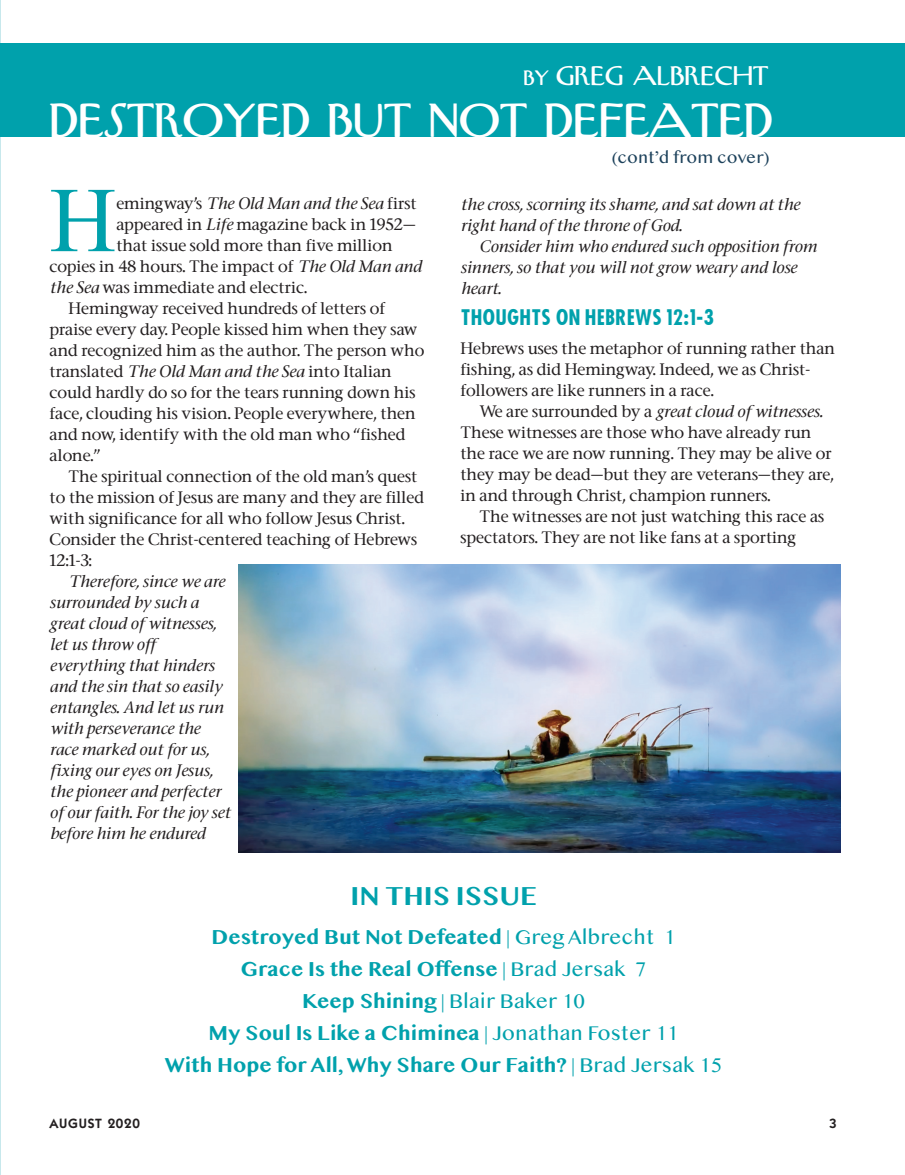
<style>
.page{position:relative;width:905px;height:1175px;background:#fff}
.page>*{position:absolute;margin:0;border:0;box-sizing:border-box;transform-origin:0 0}
.t1{font:92.55px "Times New Roman";color:#00a1ac}
.t2{font:48px "NY Irvin EMAC";color:#fff}
.t3{font:27px "NY Irvin EMAC";color:#fff}
.t4{font:700 27px "Myanmar MN";color:#00a1ac}
.t5{font:700 21px/32.1px "Myanmar MN";color:#00a1ac;text-align:center}
.t6{font:21px "Lao MN";color:#00a1ac}
.t7{font:700 21px "Futura Cond";color:#00a1ac}
.t8{font:500 15.75px/21px "Stone Serif";color:#231f20}
.t9{font:italic 500 15.75px/21px "Stone Serif";color:#231f20}
.t10{font:15px "Bangla MN";color:#1c415b}
.t11{font:600 13.5px "ITC Kabel Std";letter-spacing:.055em;color:#231f20}
.s1{font-size:21px}
.s2{font-style:normal}
.s3{font-style:italic}
.s4{font-family:"Lao MN";font-weight:400}
.s5{font-family:"Myanmar MN";font-weight:700}
</style>
<div class="page">
<hr style="left:0;top:0;width:1px;height:1174px;background:#c7e8ec">
<div style="left:0;top:44px;width:904px;height:93px;background:#00a1ac"></div>
<img style="left:238px;top:564px;width:602px;height:289px">
<h3 class="t3" style="left:523px;top:60px;width:246px"><span class="s1">BY</span> GREG ALBRECHT</h3>
<h2 class="t2" style="left:50px;top:92px;width:725px">DESTROYED BUT NOT DEFEATED</h2>
<h1 class="t1" style="left:50px;top:169px;width:68px">H</h1>
<p class="t9" style="left:116px;top:193px;width:302px"><span class="s2">emingway’s</span> The Old Man and the Sea <span class="s2">first</span></p>
<p class="t8" style="left:116px;top:214px;width:301px">appeared in <span class="s3">Life</span> magazine back in 1952—</p>
<p class="t8" style="left:116px;top:235px;width:278px">that issue sold more than five million</p>
<p class="t8" style="left:50px;top:256px;width:373px">copies in 48 hours. The impact of <span class="s3">The Old Man and</span></p>
<p class="t8" style="left:50px;top:277px;width:259px"><span class="s3">the Sea</span> was immediate and electric.</p>
<p class="t8" style="left:68px;top:298px;width:318px">Hemingway received hundreds of letters of</p>
<p class="t8" style="left:50px;top:319px;width:369px">praise every day. People kissed him when they saw</p>
<p class="t8" style="left:50px;top:340px;width:376px">and recognized him as the author. The person who</p>
<p class="t8" style="left:50px;top:361px;width:344px">translated <span class="s3">The Old Man and the Sea</span> into Italian</p>
<p class="t8" style="left:50px;top:382px;width:367px">could hardly do so for the tears running down his</p>
<p class="t8" style="left:50px;top:403px;width:367px">face, clouding his vision. People everywhere, then</p>
<p class="t8" style="left:50px;top:424px;width:357px">and now, identify with the old man who “fished</p>
<p class="t8" style="left:50px;top:445px;width:52px">alone.”</p>
<p class="t8" style="left:68px;top:466px;width:350px">The spiritual connection of the old man’s quest</p>
<p class="t8" style="left:50px;top:487px;width:376px">to the mission of Jesus are many and they are filled</p>
<p class="t8" style="left:50px;top:508px;width:356px">with significance for all who follow Jesus Christ.</p>
<p class="t8" style="left:50px;top:529px;width:369px">Consider the Christ-centered teaching of Hebrews</p>
<p class="t8" style="left:50px;top:550px;width:44px">12:1-3:</p>
<p class="t9" style="left:50px;top:571px;width:182px;text-indent:19px">Therefore, since we are surrounded by such a great cloud of witnesses, let us throw off everything that hinders and the sin that so easily entangles. And let us run with perseverance the race marked out for us, fixing our eyes on Jesus, the pioneer and perfecter of our faith. For the joy set before him he endured</p>
<p class="t10" style="left:611px;top:149px;width:160px">(cont’d from cover)</p>
<p class="t9" style="left:460px;top:193px;width:341px">the cross, scorning its shame, and sat down at the right hand of the throne of God.</p>
<p class="t9" style="left:460px;top:235px;width:358px;text-indent:19px">Consider him who endured such opposition from sinners, so that you will not grow weary and lose heart.</p>
<h3 class="t7" style="left:460px;top:304px;width:255px">THOUGHTS ON HEBREWS 12:1-3</h3>
<p class="t8" style="left:460px;top:337px;width:376px">Hebrews uses the metaphor of running rather than fishing, as did Hemingway. Indeed, we as Christ&shy;followers are like runners in a race.</p>
<p class="t8" style="left:460px;top:400px;width:375px;text-indent:19px">We are surrounded by a <span class="s3">great cloud of witnesses.<br></span>These witnesses are those who have already run the race we are now running. They may be alive or they may be dead—but they are veterans—they are, in and through Christ, champion runners.</p>
<p class="t8" style="left:460px;top:505px;width:365px;text-indent:19px">The witnesses are not just watching this race as spectators. They are not like fans at a sporting</p>
<h3 class="t4" style="left:350px;top:879px;width:187px">IN THIS ISSUE</h3>
<h3 class="t5" style="left:211px;top:921px;width:465px">Destroyed But Not Defeated <span class="s4">| Greg Albrecht 1<br></span>Grace Is the Real Offense <span class="s4">| Brad Jersak 7</span></h3>
<h3 class="t6" style="left:302px;top:989px;width:284px"><span class="s5">Keep Shining</span> | Blair Baker 10</h3>
<h3 class="t5" style="left:165px;top:1018px;width:558px">My Soul Is Like a Chiminea <span class="s4">| Jonathan Foster 11<br></span>With Hope for All, Why Share Our Faith? <span class="s4">| Brad Jersak 15</span></h3>
<p class="t11" style="left:50px;top:1118px;width:92px">AUGUST 2020</p>
<p class="t11" style="left:829px;top:1118px;width:9px">3</p>
</div>
